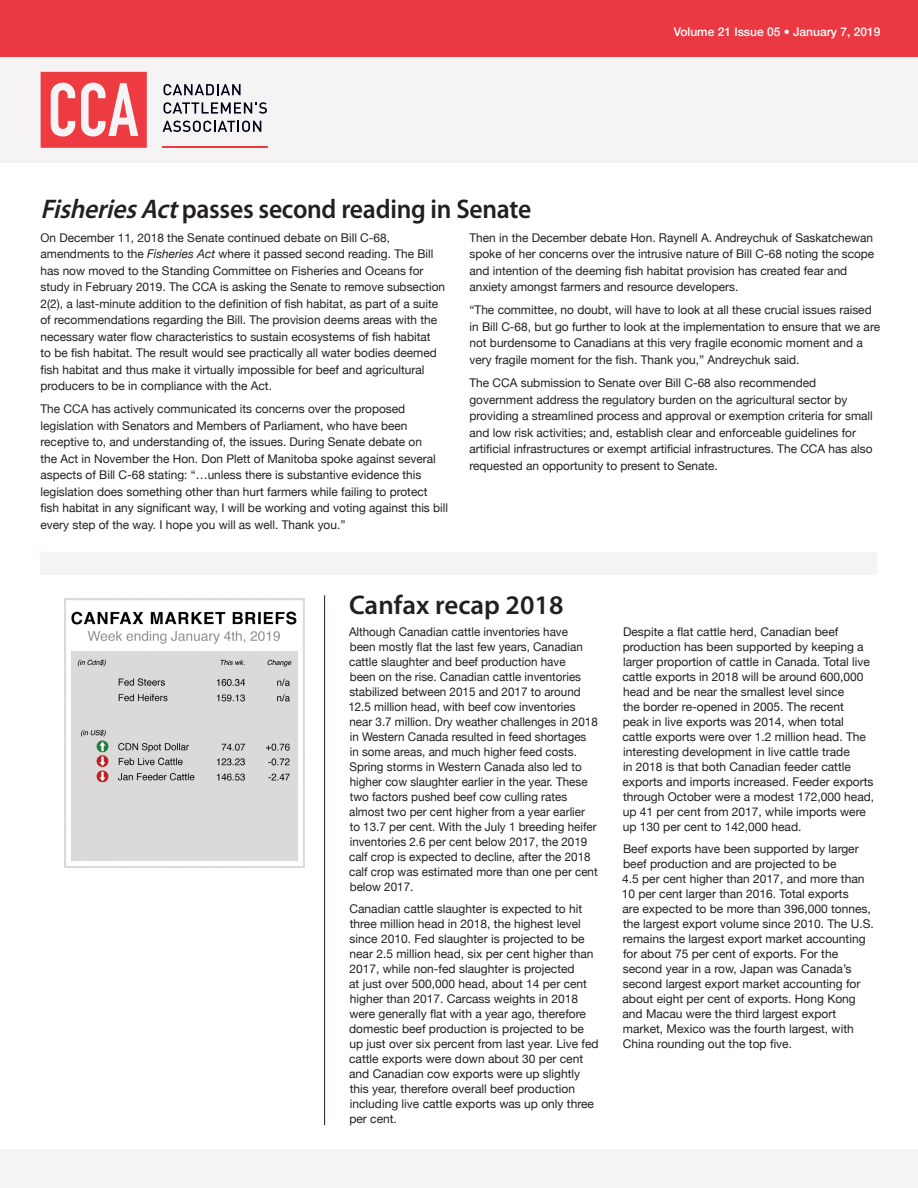
<style>
.page{position:relative;width:918px;height:1188px;background:#fff}
.page>*{position:absolute;margin:0;border:0;box-sizing:border-box;transform-origin:0 0}
.t1{font:600 27px "Myriad Pro";letter-spacing:-.01em;color:#231f20;scale:.95 1}
.t2{font:600 27px "Myriad Pro";letter-spacing:-.01em;color:#231f20}
._01_Copy_-_Base_Cont{font:12px/15px "Helvetica Neue";color:#231f20}
.t3{font:500 12px "Helvetica Neue";color:#fff}
.s1{font-style:italic}
</style>
<div class="page">
<div style="left:40px;top:553px;width:838px;height:22px;background:#f6f3f4"></div>
<img style="left:65px;top:598px;width:239px;height:269px">
<hr style="left:324px;top:595px;width:1px;height:530px;background:#231f20">
<div style="left:0;top:56px;width:918px;height:106px;background:#f6f3f4"></div>
<div style="left:0;top:1149px;width:918px;height:39px;background:#f6f3f4"></div>
<div style="left:0;top:0;width:918px;height:56px;background:#ea3942"></div>
<svg style="left:163px;top:84px;width:78px;height:11px"></svg>
<svg style="left:163px;top:102px;width:104px;height:12px"></svg>
<svg style="left:163px;top:121px;width:98px;height:11px"></svg>
<svg style="left:41px;top:72px;width:106px;height:76px"></svg>
<hr style="left:162px;top:147px;width:105px;height:1px;background:#ee3a41">
<p class="t3" style="left:674px;top:22px;width:208px">Volume 21 Issue 05 • January 7, 2019</p>
<p class="t1" style="left:40px;top:192px;width:518px"><span class="s1">FisheriesAct</span>passes second reading in Senate</p>
<p class="_01_Copy_-_Base_Cont" style="left:40px;top:230px;width:406px;line-height:16.5px">On December 11, 2018 the Senate continued debate on Bill C-68, amendments to the <span class="s1">Fisheries Act</span> where it passed second reading. The Bill has now moved to the Standing Committee on Fisheries and Oceans for study in February 2019. The CCA is asking the Senate to remove subsection 2(2), a last-minute addition to the definition of fish habitat, as part of a suite of recommendations regarding the Bill. The provision deems areas with the necessary water flow characteristics to sustain ecosystems of fish habitat<br>to be fish habitat. The result would see practically all water bodies deemed fish habitat and thus make it virtually impossible for beef and agricultural producers to be in compliance with the Act.</p>
<p class="_01_Copy_-_Base_Cont" style="left:40px;top:402px;width:409px;line-height:16.5px">The CCA has actively communicated its concerns over the proposed legislation with Senators and Members of Parliament, who have been receptive to, and understanding of, the issues. During Senate debate on<br>the Act in November the Hon. Don Plett of Manitoba spoke against several aspects of Bill C-68 stating: “…unless there is substantive evidence this legislation does something other than hurt farmers while failing to protect fish habitat in any significant way, I will be working and voting against this bill every step of the way. I hope you will as well. Thank you.”</p>
<p class="_01_Copy_-_Base_Cont" style="left:470px;top:230px;width:406px;line-height:16.5px">Then in the December debate Hon. Raynell A. Andreychuk of Saskatchewan spoke of her concerns over the intrusive nature of Bill C-68 noting the scope and intention of the deeming fish habitat provision has created fear and anxiety amongst farmers and resource developers.</p>
<p class="_01_Copy_-_Base_Cont" style="left:470px;top:303px;width:412px;line-height:16.5px">“The committee, no doubt, will have to look at all these crucial issues raised in Bill C-68, but go further to look at the implementation to ensure that we are not burdensome to Canadians at this very fragile economic moment and a very fragile moment for the fish. Thank you,” Andreychuk said.</p>
<p class="_01_Copy_-_Base_Cont" style="left:470px;top:375px;width:405px;line-height:16.5px">The CCA submission to Senate over Bill C-68 also recommended government address the regulatory burden on the agricultural sector by providing a streamlined process and approval or exemption criteria for small and low risk activities; and, establish clear and enforceable guidelines for artificial infrastructures or exempt artificial infrastructures. The CCA has also requested an opportunity to present to Senate.</p>
<p class="t2" style="left:349px;top:588px;width:216px">Canfax recap 2018</p>
<p class="_01_Copy_-_Base_Cont" style="left:348px;top:625px;width:251px">Although Canadian cattle inventories have<br>been mostly flat the last few years, Canadian cattle slaughter and beef production have<br>been on the rise. Canadian cattle inventories stabilized between 2015 and 2017 to around 12.5 million head, with beef cow inventories near 3.7 million. Dry weather challenges in 2018 in Western Canada resulted in feed shortages<br>in some areas, and much higher feed costs.<br>Spring storms in Western Canada also led to higher cow slaughter earlier in the year. These two factors pushed beef cow culling rates almost two per cent higher from a year earlier<br>to 13.7 per cent. With the July 1 breeding heifer inventories 2.6 per cent below 2017, the 2019 calf crop is expected to decline, after the 2018 calf crop was estimated more than one per cent below 2017.</p>
<p class="_01_Copy_-_Base_Cont" style="left:349px;top:902px;width:251px">Canadian cattle slaughter is expected to hit three million head in 2018, the highest level since 2010. Fed slaughter is projected to be near 2.5 million head, six per cent higher than 2017, while non-fed slaughter is projected<br>at just over 500,000 head, about 14 per cent higher than 2017. Carcass weights in 2018 were generally flat with a year ago, therefore domestic beef production is projected to be up just over six percent from last year. Live fed cattle exports were down about 30 per cent and Canadian cow exports were up slightly this year, therefore overall beef production including live cattle exports was up only three per cent.</p>
<p class="_01_Copy_-_Base_Cont" style="left:622px;top:625px;width:253px">Despite a flat cattle herd, Canadian beef production has been supported by keeping a larger proportion of cattle in Canada. Total live cattle exports in 2018 will be around 600,000 head and be near the smallest level since<br>the border re-opened in 2005. The recent<br>peak in live exports was 2014, when total cattle exports were over 1.2 million head. The interesting development in live cattle trade<br>in 2018 is that both Canadian feeder cattle exports and imports increased. Feeder exports through October were a modest 172,000 head, up 41 per cent from 2017, while imports were up 130 per cent to 142,000 head.</p>
<p class="_01_Copy_-_Base_Cont" style="left:622px;top:842px;width:254px">Beef exports have been supported by larger beef production and are projected to be<br>4.5 per cent higher than 2017, and more than 10 per cent larger than 2016. Total exports<br>are expected to be more than 396,000 tonnes, the largest export volume since 2010. The U.S. remains the largest export market accounting for about 75 per cent of exports. For the second year in a row, Japan was Canada’s second largest export market accounting for about eight per cent of exports. Hong Kong and Macau were the third largest export market, Mexico was the fourth largest, with China rounding out the top five.</p>
</div>
